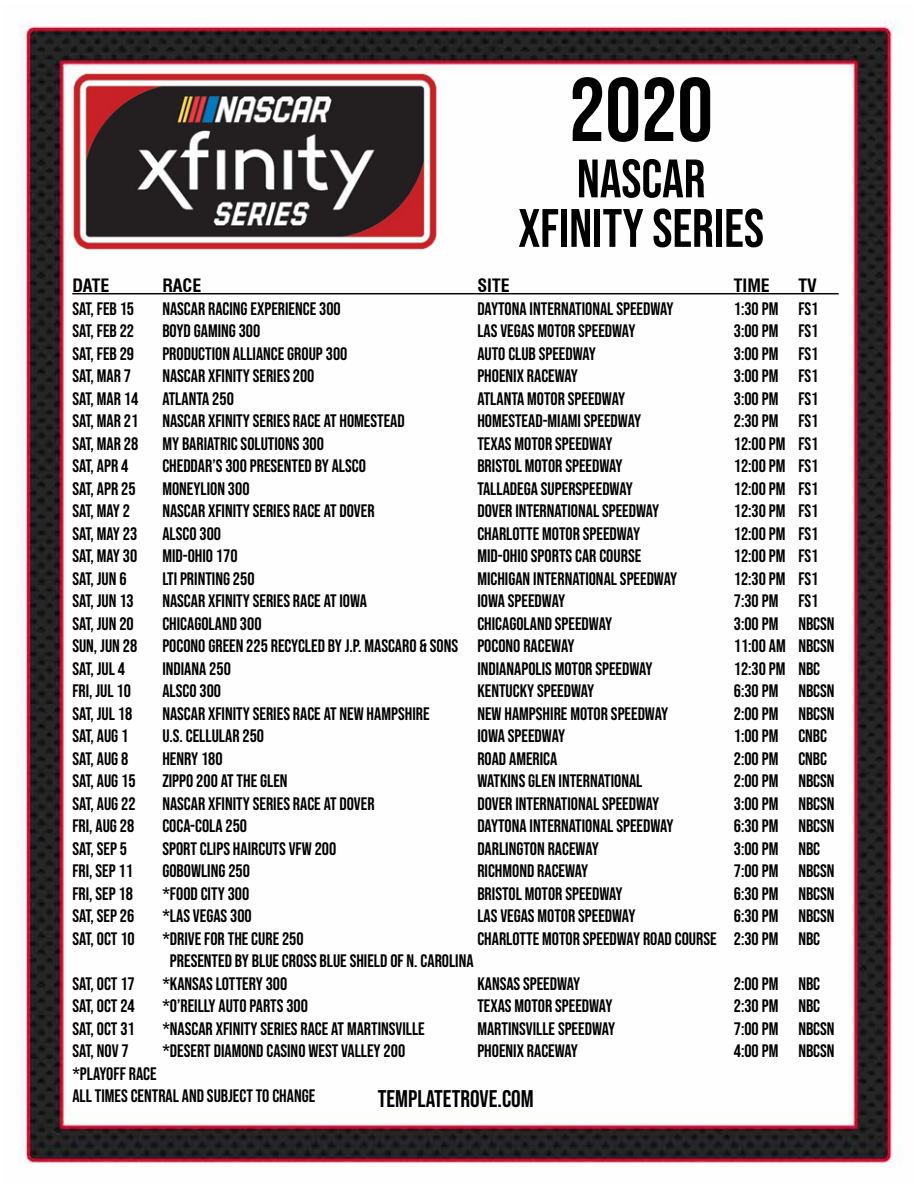
<style>
.page{position:relative;width:918px;height:1188px;background:#fff}
.page>*{position:absolute;margin:0;border:0;box-sizing:border-box;transform-origin:0 0}
.t1{font:90px "Bebas Neue";color:#000}
.t2{font:54px/49.5px "Bebas Neue";color:#000;text-align:center}
.t3{font:24px "Bebas Neue";color:#000}
.t4{font:18px/22.5px "Bebas Neue";color:#000}
.t5{font:700 condensed 18px "Swiss 721 BT";color:#000}
.s1{color:#fff}
</style>
<div class="page">
<img style="left:19px;top:20px;width:882px;height:1143px">
<hr style="left:72px;top:293px;width:767px;height:1px;background:#000">
<img style="left:63px;top:66px;width:385px;height:192px">
<h1 class="t1" style="left:569px;top:59px;width:145px">2020</h1>
<h2 class="t2" style="left:518px;top:153px;width:247px">NASCAR<br>XFINITY SERIES</h2>
<p class="t5" style="left:72px;top:275px;width:39px">DATE</p>
<p class="t5" style="left:162px;top:275px;width:41px">RACE</p>
<p class="t5" style="left:477px;top:275px;width:34px">SITE</p>
<p class="t5" style="left:734px;top:275px;width:38px">TIME</p>
<p class="t5" style="left:798px;top:275px;width:20px">TV</p>
<p class="t4" style="left:72px;top:297px;width:63px">SAT, FEB 15</p>
<p class="t4" style="left:162px;top:297px;width:180px">NASCAR RACING EXPERIENCE 300</p>
<p class="t4" style="left:477px;top:297px;width:198px">DAYTONA INTERNATIONAL SPEEDWAY</p>
<p class="t4" style="left:734px;top:297px;width:86px">1:30 PM FS1</p>
<p class="t4" style="left:72px;top:319px;width:63px">SAT, FEB 22</p>
<p class="t4" style="left:162px;top:319px;width:100px">BOYD GAMING 300</p>
<p class="t4" style="left:477px;top:319px;width:160px">LAS VEGAS MOTOR SPEEDWAY</p>
<p class="t4" style="left:734px;top:319px;width:86px">3:00 PM FS1</p>
<p class="t4" style="left:72px;top:342px;width:63px">SAT, FEB 29</p>
<p class="t4" style="left:162px;top:342px;width:187px">PRODUCTION ALLIANCE GROUP 300</p>
<p class="t4" style="left:477px;top:342px;width:120px">AUTO CLUB SPEEDWAY</p>
<p class="t4" style="left:734px;top:342px;width:86px">3:00 PM FS1</p>
<p class="t4" style="left:72px;top:364px;width:60px">SAT, MAR 7</p>
<p class="t4" style="left:162px;top:364px;width:154px">NASCAR XFINITY SERIES 200</p>
<p class="t4" style="left:477px;top:364px;width:102px">PHOENIX RACEWAY</p>
<p class="t4" style="left:734px;top:364px;width:86px">3:00 PM FS1</p>
<p class="t4" style="left:72px;top:387px;width:67px">SAT, MAR 14</p>
<p class="t4" style="left:162px;top:387px;width:73px">ATLANTA 250</p>
<p class="t4" style="left:477px;top:387px;width:149px">ATLANTA MOTOR SPEEDWAY</p>
<p class="t4" style="left:734px;top:387px;width:86px">3:00 PM FS1</p>
<p class="t4" style="left:72px;top:409px;width:67px">SAT, MAR 21</p>
<p class="t4" style="left:162px;top:409px;width:244px">NASCAR XFINITY SERIES RACE AT HOMESTEAD</p>
<p class="t4" style="left:477px;top:409px;width:165px">HOMESTEAD-MIAMI SPEEDWAY</p>
<p class="t4" style="left:734px;top:409px;width:86px">2:30 PM FS1</p>
<p class="t4" style="left:72px;top:432px;width:67px">SAT, MAR 28</p>
<p class="t4" style="left:162px;top:432px;width:163px">MY BARIATRIC SOLUTIONS 300</p>
<p class="t4" style="left:477px;top:432px;width:137px">TEXAS MOTOR SPEEDWAY</p>
<p class="t4" style="left:734px;top:432px;width:86px">12:00 PM FS1</p>
<p class="t4" style="left:72px;top:454px;width:58px">SAT, APR 4</p>
<p class="t4" style="left:162px;top:454px;width:205px">CHEDDAR’S 300 PRESENTED BY ALSCO</p>
<p class="t4" style="left:477px;top:454px;width:147px">BRISTOL MOTOR SPEEDWAY</p>
<p class="t4" style="left:734px;top:454px;width:86px">12:00 PM FS1</p>
<p class="t4" style="left:72px;top:477px;width:65px">SAT, APR 25</p>
<p class="t4" style="left:162px;top:477px;width:89px">MONEYLION 300</p>
<p class="t4" style="left:477px;top:477px;width:157px">TALLADEGA SUPERSPEEDWAY</p>
<p class="t4" style="left:734px;top:477px;width:86px">12:00 PM FS1</p>
<p class="t4" style="left:72px;top:499px;width:59px">SAT, MAY 2</p>
<p class="t4" style="left:162px;top:499px;width:214px">NASCAR XFINITY SERIES RACE AT DOVER</p>
<p class="t4" style="left:477px;top:499px;width:184px">DOVER INTERNATIONAL SPEEDWAY</p>
<p class="t4" style="left:734px;top:499px;width:86px">12:30 PM FS1</p>
<p class="t4" style="left:72px;top:522px;width:66px">SAT, MAY 23</p>
<p class="t4" style="left:162px;top:522px;width:60px">ALSCO 300</p>
<p class="t4" style="left:477px;top:522px;width:164px">CHARLOTTE MOTOR SPEEDWAY</p>
<p class="t4" style="left:734px;top:522px;width:86px">12:00 PM FS1</p>
<p class="t4" style="left:72px;top:544px;width:66px">SAT, MAY 30</p>
<p class="t4" style="left:162px;top:544px;width:77px">MID-OHIO 170</p>
<p class="t4" style="left:477px;top:544px;width:165px">MID-OHIO SPORTS CAR COURSE</p>
<p class="t4" style="left:734px;top:544px;width:86px">12:00 PM FS1</p>
<p class="t4" style="left:72px;top:567px;width:56px">SAT, JUN 6</p>
<p class="t4" style="left:162px;top:567px;width:94px">LTI PRINTING 250</p>
<p class="t4" style="left:477px;top:567px;width:201px">MICHIGAN INTERNATIONAL SPEEDWAY</p>
<p class="t4" style="left:734px;top:567px;width:86px">12:30 PM FS1</p>
<p class="t4" style="left:72px;top:589px;width:63px">SAT, JUN 13</p>
<p class="t4" style="left:162px;top:589px;width:206px">NASCAR XFINITY SERIES RACE AT IOWA</p>
<p class="t4" style="left:477px;top:589px;width:89px">IOWA SPEEDWAY</p>
<p class="t4" style="left:734px;top:589px;width:86px">7:30 PM FS1</p>
<p class="t4" style="left:72px;top:612px;width:63px">SAT, JUN 20</p>
<p class="t4" style="left:162px;top:612px;width:101px">CHICAGOLAND 300</p>
<p class="t4" style="left:477px;top:612px;width:136px">CHICAGOLAND SPEEDWAY</p>
<p class="t4" style="left:734px;top:612px;width:102px">3:00 PM NBCSN</p>
<p class="t4" style="left:72px;top:634px;width:66px">SUN, JUN 28</p>
<p class="t4" style="left:162px;top:634px;width:414px">POCONO GREEN 225 RECYCLED BY J.P. MASCARO &amp; SONS POCONO RACEWAY</p>
<p class="t4" style="left:734px;top:634px;width:102px">11:00 AM NBCSN</p>
<p class="t4" style="left:72px;top:657px;width:54px">SAT, JUL 4</p>
<p class="t4" style="left:162px;top:657px;width:70px">INDIANA 250</p>
<p class="t4" style="left:477px;top:657px;width:177px">INDIANAPOLIS MOTOR SPEEDWAY</p>
<p class="t4" style="left:734px;top:657px;width:88px">12:30 PM NBC</p>
<p class="t4" style="left:72px;top:679px;width:60px">FRI, JUL 10</p>
<p class="t4" style="left:162px;top:679px;width:60px">ALSCO 300</p>
<p class="t4" style="left:477px;top:679px;width:119px">KENTUCKY SPEEDWAY</p>
<p class="t4" style="left:734px;top:679px;width:102px">6:30 PM NBCSN</p>
<p class="t4" style="left:72px;top:702px;width:62px">SAT, JUL 18</p>
<p class="t4" style="left:162px;top:702px;width:269px">NASCAR XFINITY SERIES RACE AT NEW HAMPSHIRE</p>
<p class="t4" style="left:477px;top:702px;width:192px">NEW HAMPSHIRE MOTOR SPEEDWAY</p>
<p class="t4" style="left:734px;top:702px;width:102px">2:00 PM NBCSN</p>
<p class="t4" style="left:72px;top:724px;width:58px">SAT, AUG 1</p>
<p class="t4" style="left:162px;top:724px;width:103px">U.S. CELLULAR 250</p>
<p class="t4" style="left:477px;top:724px;width:89px">IOWA SPEEDWAY</p>
<p class="t4" style="left:734px;top:724px;width:95px">1:00 PM CNBC</p>
<p class="t4" style="left:72px;top:747px;width:58px">SAT, AUG 8</p>
<p class="t4" style="left:162px;top:747px;width:62px">HENRY 180</p>
<p class="t4" style="left:477px;top:747px;width:82px">ROAD AMERICA</p>
<p class="t4" style="left:734px;top:747px;width:95px">2:00 PM CNBC</p>
<p class="t4" style="left:72px;top:769px;width:65px">SAT, AUG 15</p>
<p class="t4" style="left:162px;top:769px;width:127px">ZIPPO 200 AT THE GLEN</p>
<p class="t4" style="left:477px;top:769px;width:167px">WATKINS GLEN INTERNATIONAL</p>
<p class="t4" style="left:734px;top:769px;width:102px">2:00 PM NBCSN</p>
<p class="t4" style="left:72px;top:792px;width:65px">SAT, AUG 22</p>
<p class="t4" style="left:162px;top:792px;width:214px">NASCAR XFINITY SERIES RACE AT DOVER</p>
<p class="t4" style="left:477px;top:792px;width:184px">DOVER INTERNATIONAL SPEEDWAY</p>
<p class="t4" style="left:734px;top:792px;width:102px">3:00 PM NBCSN</p>
<p class="t4" style="left:72px;top:814px;width:63px">FRI, AUG 28</p>
<p class="t4" style="left:162px;top:814px;width:86px">COCA-COLA 250</p>
<p class="t4" style="left:477px;top:814px;width:198px">DAYTONA INTERNATIONAL SPEEDWAY</p>
<p class="t4" style="left:734px;top:814px;width:102px">6:30 PM NBCSN</p>
<p class="t4" style="left:72px;top:837px;width:56px">SAT, SEP 5</p>
<p class="t4" style="left:162px;top:837px;width:176px">SPORT CLIPS HAIRCUTS VFW 200</p>
<p class="t4" style="left:477px;top:837px;width:123px">DARLINGTON RACEWAY</p>
<p class="t4" style="left:734px;top:837px;width:88px">3:00 PM NBC</p>
<p class="t4" style="left:72px;top:859px;width:62px">FRI, SEP 11</p>
<p class="t4" style="left:162px;top:859px;width:89px">GOBOWLING 250</p>
<p class="t4" style="left:477px;top:859px;width:113px">RICHMOND RACEWAY</p>
<p class="t4" style="left:734px;top:859px;width:102px">7:00 PM NBCSN</p>
<p class="t4" style="left:72px;top:882px;width:62px">FRI, SEP 18</p>
<p class="t4" style="left:162px;top:882px;width:88px">*FOOD CITY 300</p>
<p class="t4" style="left:477px;top:882px;width:147px">BRISTOL MOTOR SPEEDWAY</p>
<p class="t4" style="left:734px;top:882px;width:102px">6:30 PM NBCSN</p>
<p class="t4" style="left:72px;top:904px;width:63px">SAT, SEP 26</p>
<p class="t4" style="left:162px;top:904px;width:91px">*LAS VEGAS 300</p>
<p class="t4" style="left:477px;top:904px;width:160px">LAS VEGAS MOTOR SPEEDWAY</p>
<p class="t4" style="left:734px;top:904px;width:102px">6:30 PM NBCSN</p>
<p class="t4" style="left:72px;top:927px;width:64px">SAT, OCT 10</p>
<p class="t4" style="left:162px;top:927px;width:143px">*DRIVE FOR THE CURE 250</p>
<p class="t4" style="left:477px;top:927px;width:344px">CHARLOTTE MOTOR SPEEDWAY ROAD COURSE 2:30 PM NBC</p>
<p class="t4" style="left:162px;top:949px;width:313px"><span class="s1">*</span>PRESENTED BY BLUE CROSS BLUE SHIELD OF N. CAROLINA</p>
<p class="t4" style="left:72px;top:972px;width:64px">SAT, OCT 17</p>
<p class="t4" style="left:162px;top:972px;width:126px">*KANSAS LOTTERY 300</p>
<p class="t4" style="left:477px;top:972px;width:105px">KANSAS SPEEDWAY</p>
<p class="t4" style="left:734px;top:972px;width:88px">2:00 PM NBC</p>
<p class="t4" style="left:72px;top:994px;width:64px">SAT, OCT 24</p>
<p class="t4" style="left:162px;top:994px;width:147px">*O’REILLY AUTO PARTS 300</p>
<p class="t4" style="left:477px;top:994px;width:137px">TEXAS MOTOR SPEEDWAY</p>
<p class="t4" style="left:734px;top:994px;width:88px">2:30 PM NBC</p>
<p class="t4" style="left:72px;top:1017px;width:64px">SAT, OCT 31</p>
<p class="t4" style="left:162px;top:1017px;width:264px">*NASCAR XFINITY SERIES RACE AT MARTINSVILLE</p>
<p class="t4" style="left:477px;top:1017px;width:139px">MARTINSVILLE SPEEDWAY</p>
<p class="t4" style="left:734px;top:1017px;width:102px">7:00 PM NBCSN</p>
<p class="t4" style="left:72px;top:1039px;width:58px">SAT, NOV 7</p>
<p class="t4" style="left:162px;top:1039px;width:244px">*DESERT DIAMOND CASINO WEST VALLEY 200</p>
<p class="t4" style="left:477px;top:1039px;width:102px">PHOENIX RACEWAY</p>
<p class="t4" style="left:734px;top:1039px;width:102px">4:00 PM NBCSN</p>
<p class="t4" style="left:72px;top:1062px;width:244px">*PLAYOFF RACE<br>ALL TIMES CENTRAL AND SUBJECT TO CHANGE</p>
<h3 class="t3" style="left:378px;top:1086px;width:158px">TEMPLATETROVE.COM</h3>
</div>
